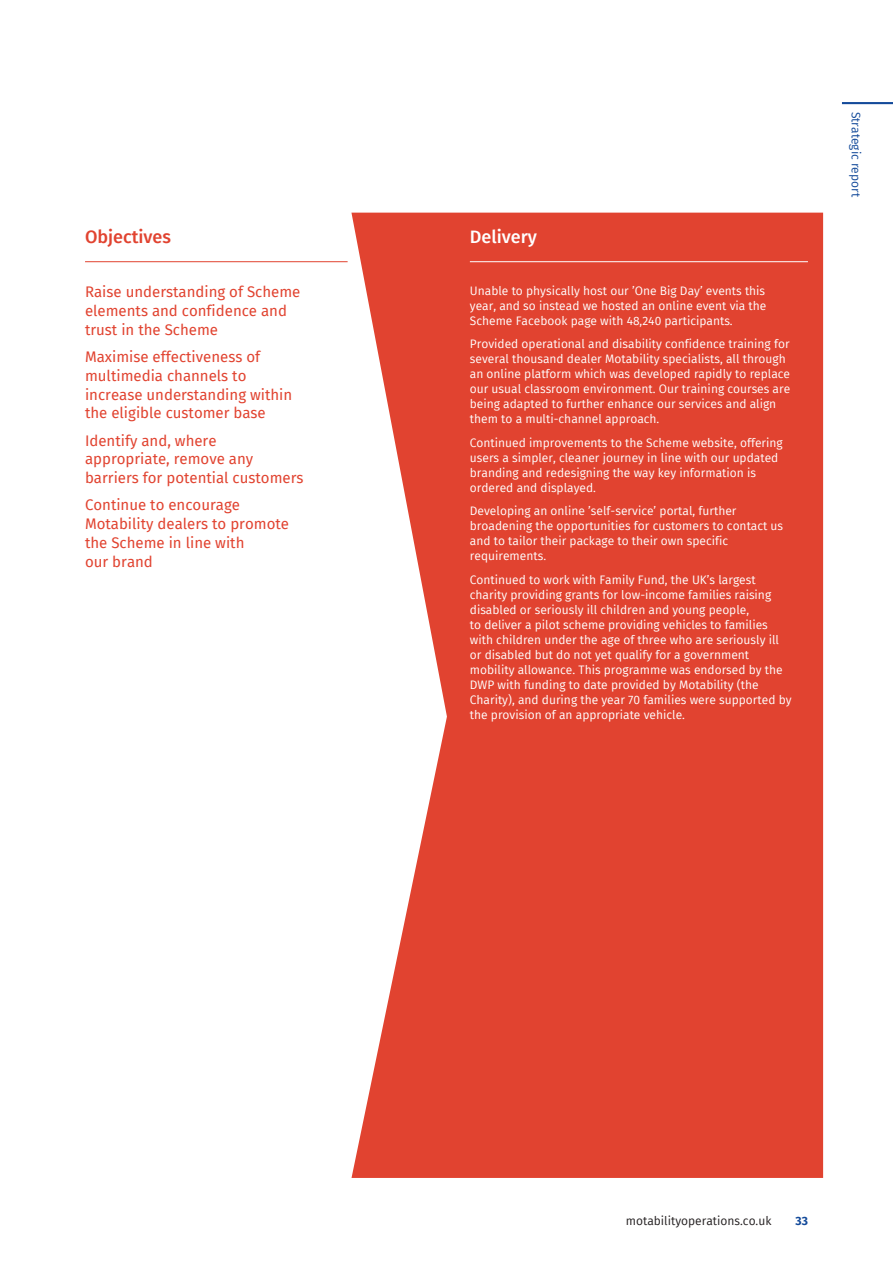
<style>
.page{position:relative;width:893px;height:1263px;background:#fff}
.page>*{position:absolute;margin:0;border:0;box-sizing:border-box;transform-origin:0 0}
.Heading-1{font:500 18px "Fira Sans";color:#e14330}
.Heading-1-2{font:500 18px "Fira Sans";color:#fff}
.Heading-3-SpaceAfter{font:15px/18.8px "Fira Sans";color:#e14330}
.Bodytext-White{font:12px/15px "Fira Sans";color:#fff}
.t1{font:12px "Fira Sans";color:#231f20}
.t2{font:12px "Fira Sans";color:#134a9a}
.t3{font:700 12px "Fira Sans";color:#134a9a}
</style>
<div class="page">
<svg style="left:351px;top:213px;width:472px;height:965px;background:#e45645"></svg>
<hr style="left:85px;top:261px;width:263px;height:1px;background:#e14330">
<hr style="left:470px;top:261px;width:338px;height:1px;background:#fff">
<hr style="left:842px;top:102px;width:51px;height:2px;background:#134a9a">
<p class="Heading-1" style="left:85px;top:223px;width:88px">Objectives</p>
<p class="Heading-1-2" style="left:470px;top:223px;width:69px">Delivery</p>
<p class="Heading-3-SpaceAfter" style="left:85px;top:282px;width:217px">Raise understanding of Scheme elements and confidence and trust in the Scheme</p>
<p class="Heading-3-SpaceAfter" style="left:85px;top:347px;width:209px">Maximise effectiveness of multimedia channels to increase understanding within the eligible customer base</p>
<p class="Heading-3-SpaceAfter" style="left:85px;top:431px;width:220px">Identify and, where appropriate, remove any barriers for potential customers</p>
<p class="Heading-3-SpaceAfter" style="left:85px;top:495px;width:205px">Continue to encourage<br>Motability dealers to promote the Scheme in line with<br>our brand</p>
<p class="Bodytext-White" style="left:470px;top:283px;width:298px;text-align:justify">Unable to physically host our ’One Big Day’ events this year, and so instead we hosted an online event via the Scheme Facebook page with 48,240 participants.</p>
<p class="Bodytext-White" style="left:470px;top:336px;width:322px">Provided operational and disability confidence training for several thousand dealer Motability specialists, all through an online platform which was developed rapidly to replace our usual classroom environment. Our training courses are being adapted to further enhance our services and align them to a multi-channel approach.</p>
<p class="Bodytext-White" style="left:470px;top:435px;width:314px">Continued improvements to the Scheme website, offering users a simpler, cleaner journey in line with our updated branding and redesigning the way key information is ordered and displayed.</p>
<p class="Bodytext-White" style="left:470px;top:503px;width:315px">Developing an online ’self-service’ portal, further broadening the opportunities for customers to contact us and to tailor their package to their own specific requirements.</p>
<p class="Bodytext-White" style="left:470px;top:572px;width:323px">Continued to work with Family Fund, the UK’s largest charity providing grants for low-income families raising disabled or seriously ill children and young people,<br>to deliver a pilot scheme providing vehicles to families with children under the age of three who are seriously ill or disabled but do not yet qualify for a government mobility allowance. This programme was endorsed by the DWP with funding to date provided by Motability (the Charity), and during the year 70 families were supported by the provision of an appropriate vehicle.</p>
<p class="t2" style="left:865px;top:112px;width:87px;rotate:90deg">Strategic report</p>
<p class="t1" style="left:626px;top:1212px;width:147px">motabilityoperations.co.uk</p>
<p class="t3" style="left:795px;top:1211px;width:14px">33</p>
</div>
